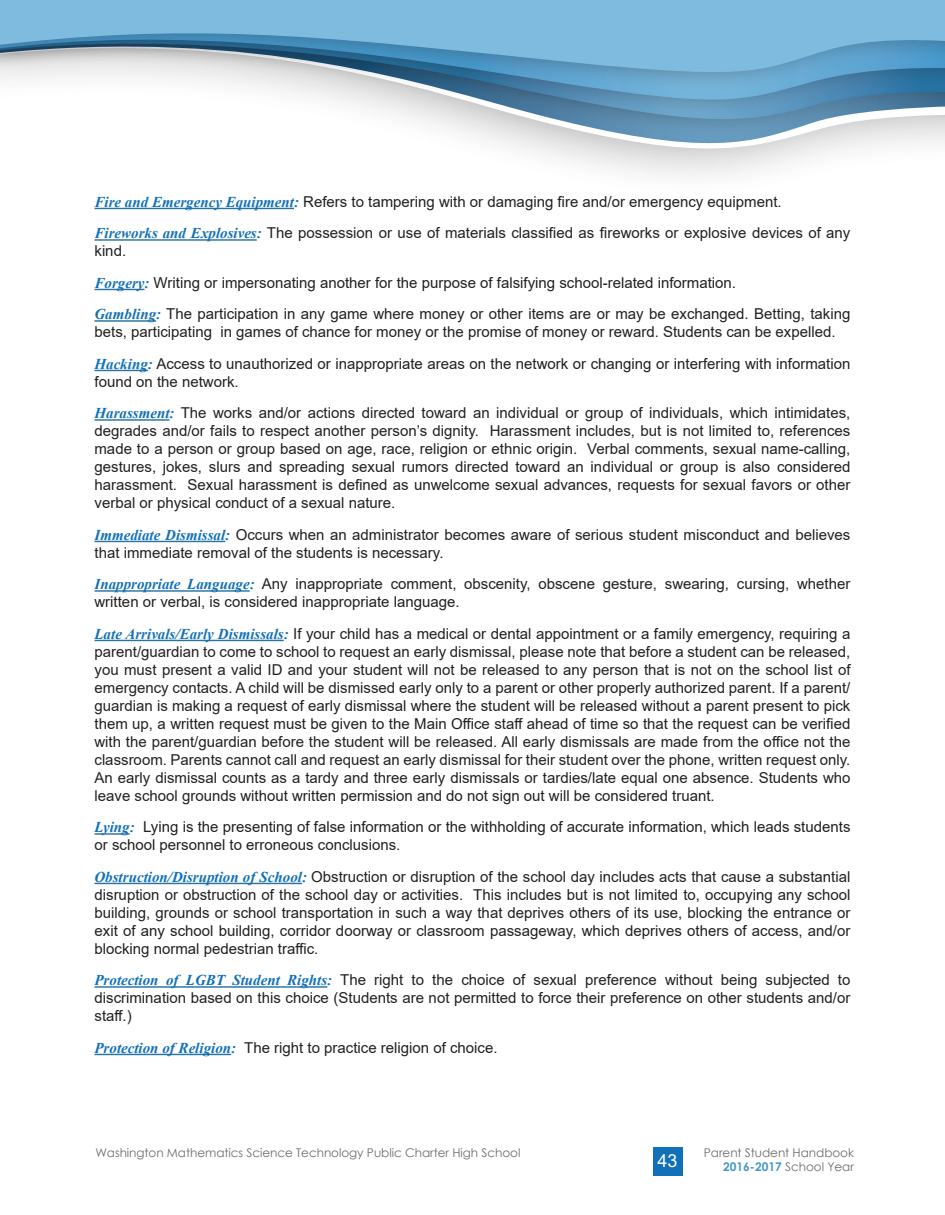
<style>
.page{position:relative;width:945px;height:1215px;background:#fff}
.page>*{position:absolute;margin:0;border:0;box-sizing:border-box;transform-origin:0 0}
.t1{font:18px "Arial";color:#fff}
.t2{font:15px/18px "Arial";color:#231f20}
.t3{font:12px "Century Gothic";letter-spacing:-.005em;color:#6c6d70}
.s1{font-family:"Times New Roman";font-weight:700;font-style:italic;color:#1270b9}
.s2{font-weight:700;color:#4699cc}
</style>
<div class="page">
<svg style="left:572px;top:160px;width:223px;height:6px"></svg>
<svg style="left:488px;top:139px;width:457px;height:21px"></svg>
<div style="left:0;top:0;width:945px;height:139px;background:#231f20;opacity:.75"></div>
<svg style="left:0;top:120px;width:945px;height:7px"></svg>
<div style="left:0;top:0;width:945px;height:120px;background:#231f20;opacity:.75"></div>
<svg style="left:0;top:92px;width:945px;height:17px"></svg>
<div style="left:0;top:0;width:945px;height:92px;background:#231f20;opacity:.75"></div>
<svg style="left:0;top:0;width:945px;height:82px;background:#7db1d1"></svg>
<div style="left:653px;top:1148px;width:30px;height:28px;background:#1270b9"></div>
<hr style="left:94px;top:208px;width:200px;height:1px;background:#2672a3">
<hr style="left:94px;top:239px;width:163px;height:2px;background:#2672a3">
<hr style="left:94px;top:289px;width:50px;height:1px;background:#2672a3">
<hr style="left:94px;top:320px;width:62px;height:2px;background:#2672a3">
<hr style="left:94px;top:370px;width:54px;height:1px;background:#2672a3">
<hr style="left:94px;top:419px;width:76px;height:2px;background:#2672a3">
<hr style="left:94px;top:541px;width:131px;height:1px;background:#2672a3">
<hr style="left:94px;top:590px;width:156px;height:2px;background:#2672a3">
<hr style="left:94px;top:640px;width:190px;height:1px;background:#2672a3">
<hr style="left:94px;top:833px;width:36px;height:2px;background:#2672a3">
<hr style="left:94px;top:883px;width:208px;height:1px;background:#2672a3">
<hr style="left:94px;top:986px;width:233px;height:2px;background:#2672a3">
<hr style="left:94px;top:1054px;width:137px;height:1px;background:#2672a3">
<p class="t2" style="left:94px;top:192px;width:689px"><span class="s1">Fire and Emergency Equipment:</span> Refers to tampering with or damaging fire and/or emergency equipment.</p>
<p class="t2" style="left:94px;top:224px;width:757px"><span class="s1">Fireworks and Explosives:</span> The possession or use of materials classified as fireworks or explosive devices of any kind.</p>
<p class="t2" style="left:94px;top:273px;width:643px"><span class="s1">Forgery:</span> Writing or impersonating another for the purpose of falsifying school-related information.</p>
<p class="t2" style="left:94px;top:305px;width:757px"><span class="s1">Gambling:</span> The participation in any game where money or other items are or may be exchanged. Betting, taking bets, participating in games of chance for money or the promise of money or reward. Students can be expelled.</p>
<p class="t2" style="left:94px;top:354px;width:757px"><span class="s1">Hacking:</span> Access to unauthorized or inappropriate areas on the network or changing or interfering with information found on the network.</p>
<p class="t2" style="left:94px;top:404px;width:757px;text-align:justify"><span class="s1">Harassment:</span> The works and/or actions directed toward an individual or group of individuals, which intimidates, degrades and/or fails to respect another person’s dignity. Harassment includes, but is not limited to, references made to a person or group based on age, race, religion or ethnic origin. Verbal comments, sexual name-calling, gestures, jokes, slurs and spreading sexual rumors directed toward an individual or group is also considered harassment. Sexual harassment is defined as unwelcome sexual advances, requests for sexual favors or other verbal or physical conduct of a sexual nature.</p>
<p class="t2" style="left:94px;top:525px;width:757px"><span class="s1">Immediate Dismissal:</span> Occurs when an administrator becomes aware of serious student misconduct and believes that immediate removal of the students is necessary.</p>
<p class="t2" style="left:94px;top:575px;width:757px"><span class="s1">Inappropriate Language:</span> Any inappropriate comment, obscenity, obscene gesture, swearing, cursing, whether written or verbal, is considered inappropriate language.</p>
<p class="t2" style="left:94px;top:624px;width:758px;text-align:justify"><span class="s1">Late Arrivals/Early Dismissals:</span> If your child has a medical or dental appointment or a family emergency, requiring a parent/guardian to come to school to request an early dismissal, please note that before a student can be released, you must present a valid ID and your student will not be released to any person that is not on the school list of emergency contacts. A child will be dismissed early only to a parent or other properly authorized parent. If a parent/ guardian is making a request of early dismissal where the student will be released without a parent present to pick them up, a written request must be given to the Main Office staff ahead of time so that the request can be verified with the parent/guardian before the student will be released. All early dismissals are made from the office not the classroom. Parents cannot call and request an early dismissal for their student over the phone, written request only.<br>An early dismissal counts as a tardy and three early dismissals or tardies/late equal one absence. Students who leave school grounds without written permission and do not sign out will be considered truant.</p>
<p class="t2" style="left:94px;top:818px;width:758px"><span class="s1">Lying:</span> Lying is the presenting of false information or the withholding of accurate information, which leads students or school personnel to erroneous conclusions.</p>
<p class="t2" style="left:94px;top:867px;width:758px;text-align:justify"><span class="s1">Obstruction/Disruption of School:</span> Obstruction or disruption of the school day includes acts that cause a substantial disruption or obstruction of the school day or activities. This includes but is not limited to, occupying any school building, grounds or school transportation in such a way that deprives others of its use, blocking the entrance or exit of any school building, corridor doorway or classroom passageway, which deprives others of access, and/or blocking normal pedestrian traffic.</p>
<p class="t2" style="left:94px;top:971px;width:757px;text-align:justify"><span class="s1">Protection of LGBT Student Rights:</span> The right to the choice of sexual preference without being subjected to discrimination based on this choice (Students are not permitted to force their preference on other students and/or staff.)</p>
<p class="t2" style="left:94px;top:1038px;width:405px"><span class="s1">Protection of Religion:</span> The right to practice religion of choice.</p>
<p class="t3" style="left:95px;top:1144px;width:426px">Washington Mathematics Science Technology Public Charter High School</p>
<p class="t3" style="left:704px;top:1144px;width:152px">Parent Student Handbook</p>
<p class="t1" style="left:658px;top:1149px;width:22px">43</p>
<p class="t3" style="left:723px;top:1158px;width:132px"><span class="s2">2016-2017</span> School Year</p>
</div>
